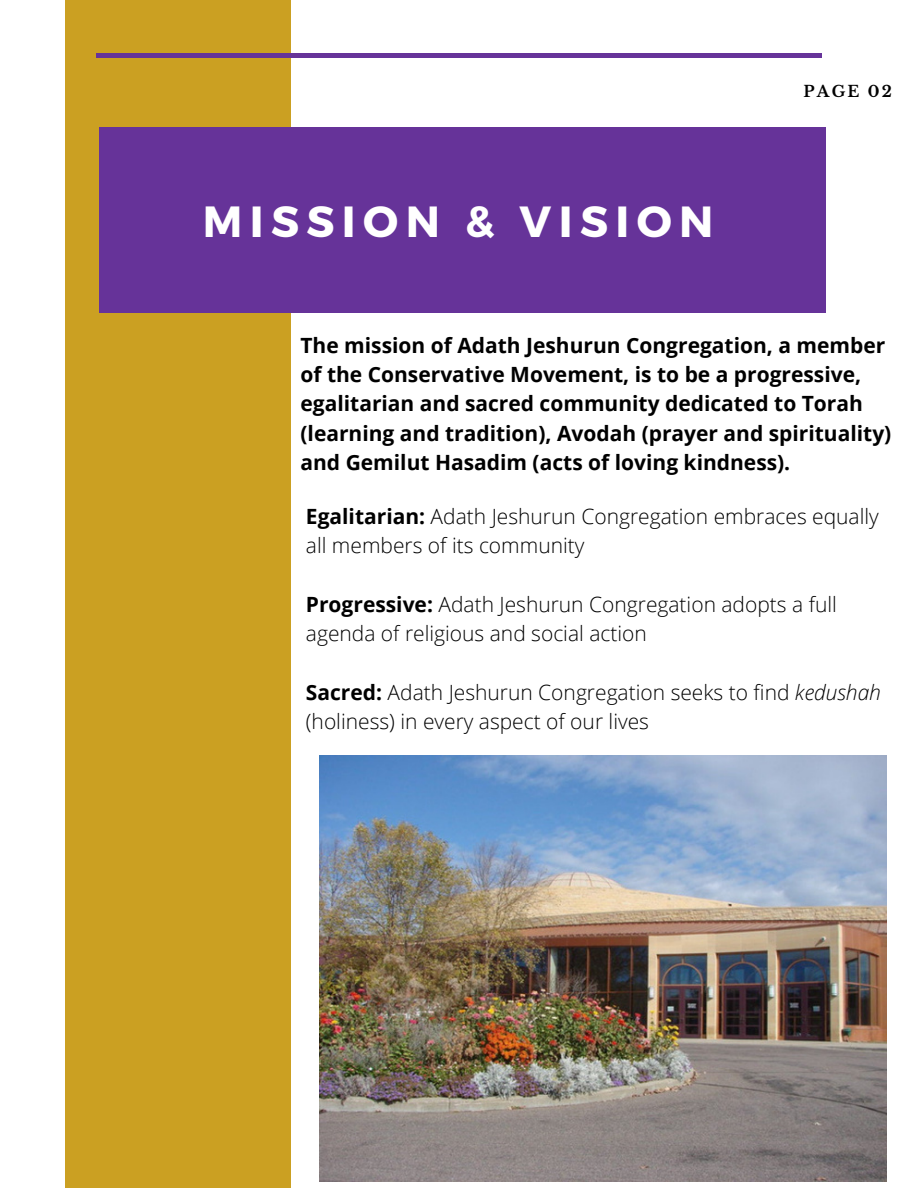
<style>
.page{position:relative;width:918px;height:1188px;background:#fff}
.page>*{position:absolute;margin:0;border:0;box-sizing:border-box;transform-origin:0 0}
.t1{font:700 43.65px "Montserrat";letter-spacing:.17em;color:#fff}
.t2{font:300 21px/29.2px "Open Sans";color:#000}
.t3{font:700 21px/29.2px "Open Sans";color:#000}
.t4{font:700 15.6px "Libre Baskerville";letter-spacing:.14em;color:#000}
.s1{font-weight:700}
.s2{font-style:italic}
</style>
<div class="page">
<div style="left:65px;top:0;width:226px;height:1188px;background:#cba022"></div>
<div style="left:96px;top:53px;width:726px;height:5px;background:#639"></div>
<img style="left:319px;top:756px;width:567px;height:425px">
<div style="left:100px;top:127px;width:726px;height:186px;background:#639"></div>
<p class="t1" style="left:203px;top:193px;width:512px">MISSION &amp; VISION</p>
<p class="t4" style="left:804px;top:82px;width:90px">PAGE 02</p>
<p class="t3" style="left:300px;top:330px;width:592px">The mission of Adath Jeshurun Congregation, a member of the Conservative Movement, is to be a progressive, egalitarian and sacred community dedicated to Torah (learning and tradition), Avodah (prayer and spirituality) and Gemilut Hasadim (acts of loving kindness).</p>
<p class="t2" style="left:306px;top:501px;width:574px"><span class="s1">Egalitarian:</span> Adath Jeshurun Congregation embraces equally all members of its community</p>
<p class="t2" style="left:306px;top:589px;width:532px"><span class="s1">Progressive:</span> Adath Jeshurun Congregation adopts a full agenda of religious and social action</p>
<p class="t2" style="left:306px;top:677px;width:577px"><span class="s1">Sacred:</span> Adath Jeshurun Congregation seeks to find <span class="s2">kedushah </span>(holiness) in every aspect of our lives</p>
</div>
